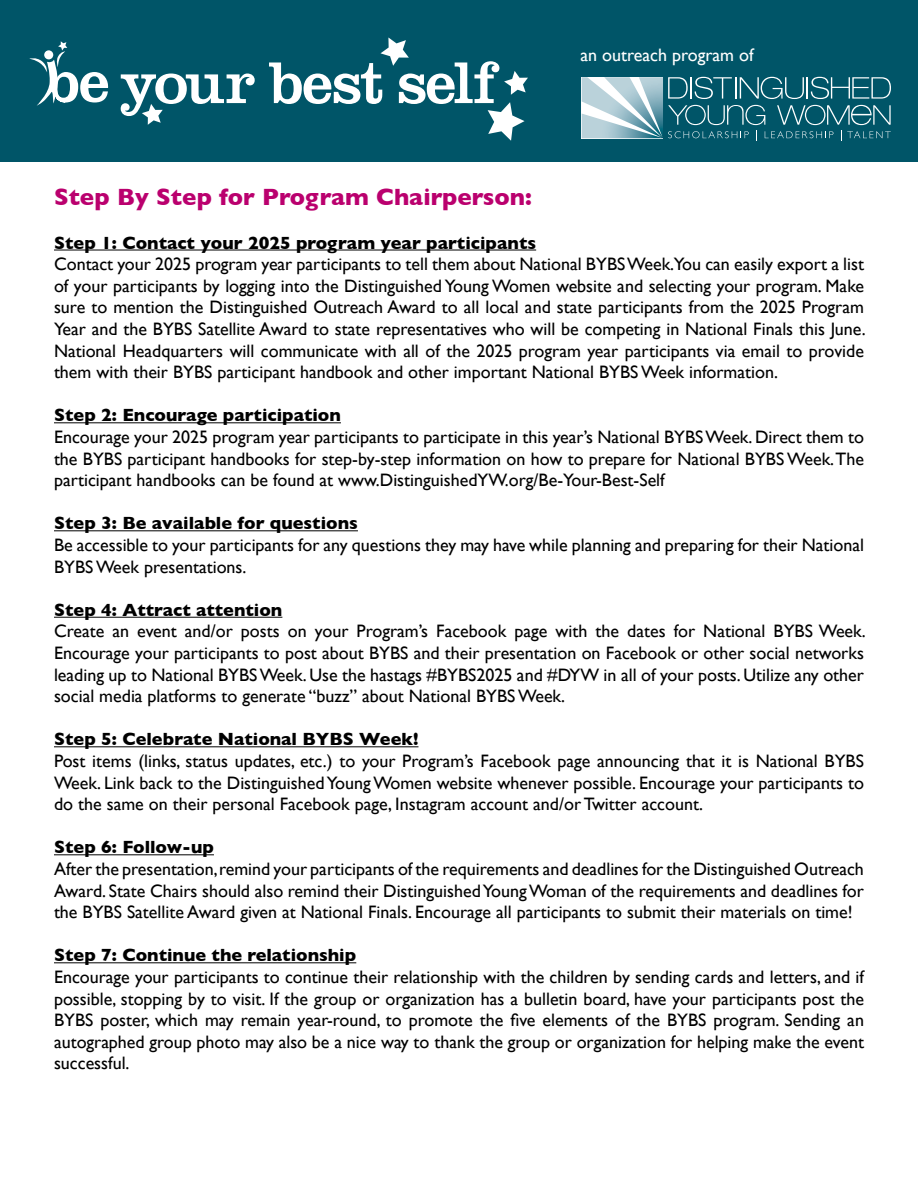
<style>
.page{position:relative;width:918px;height:1188px;background:#fff}
.page>*{position:absolute;margin:0;border:0;box-sizing:border-box;transform-origin:0 0}
.t1{font:700 24px "Gill Sans";color:#ba006e}
.t2{font:18px/21.6px "Gill Sans";color:#000;text-align:justify}
.t3{font:700 18px "Gill Sans";color:#000}
.t4{font:18px "Gill Sans";color:#fff}
</style>
<div class="page">
<div style="left:0;top:0;width:918px;height:161px;background:#005568"></div>
<svg style="left:29px;top:41px;width:80px;height:65px"></svg>
<div style="left:44px;top:50px;width:9px;height:9px;background:#fff;border-radius:50%"></div>
<svg style="left:121px;top:74px;width:134px;height:51px"></svg>
<svg style="left:269px;top:38px;width:259px;height:103px"></svg>
<svg style="left:582px;top:77px;width:309px;height:64px"></svg>
<hr style="left:54px;top:250px;width:482px;height:1px;background:#000">
<hr style="left:54px;top:422px;width:287px;height:1px;background:#000">
<hr style="left:54px;top:530px;width:304px;height:1px;background:#000">
<hr style="left:54px;top:617px;width:228px;height:1px;background:#000">
<hr style="left:54px;top:746px;width:364px;height:1px;background:#000">
<hr style="left:54px;top:854px;width:160px;height:1px;background:#000">
<hr style="left:54px;top:962px;width:302px;height:1px;background:#000">
<p class="t4" style="left:581px;top:45px;width:174px">an outreach program of</p>
<p class="t1" style="left:54px;top:178px;width:479px">Step By Step for Program Chairperson:</p>
<p class="t3" style="left:54px;top:228px;width:484px">Step 1: Contact your 2025 program year participants</p>
<p class="t2" style="left:54px;top:253px;width:813px">Contact your 2025 program year participants to tell them about National BYBS Week.You can easily export a list of your participants by logging into the Distinguished Young Women website and selecting your program. Make sure to mention the Distinguished Outreach Award to all local and state participants from the 2025 Program Year and the BYBS Satellite Award to state representatives who will be competing in National Finals this June.<br>National Headquarters will communicate with all of the 2025 program year participants via email to provide them with their BYBS participant handbook and other important National BYBS Week information.</p>
<p class="t3" style="left:54px;top:401px;width:288px">Step 2: Encourage participation</p>
<p class="t2" style="left:54px;top:426px;width:812px">Encourage your 2025 program year participants to participate in this year’s National BYBS Week. Direct them to the BYBS participant handbooks for step-by-step information on how to prepare for National BYBS Week. The participant handbooks can be found at www.DistinguishedYW.org/Be-Your-Best-Self</p>
<p class="t3" style="left:54px;top:509px;width:305px">Step 3: Be available for questions</p>
<p class="t2" style="left:54px;top:534px;width:812px">Be accessible to your participants for any questions they may have while planning and preparing for their National<br>BYBS Week presentations.</p>
<p class="t3" style="left:54px;top:596px;width:230px">Step 4: Attract attention</p>
<p class="t2" style="left:54px;top:620px;width:813px">Create an event and/or posts on your Program’s Facebook page with the dates for National BYBS Week.<br>Encourage your participants to post about BYBS and their presentation on Facebook or other social networks leading up to National BYBS Week. Use the hastags #BYBS2025 and #DYW in all of your posts. Utilize any other social media platforms to generate “buzz” about National BYBS Week.</p>
<p class="t3" style="left:54px;top:725px;width:366px">Step 5: Celebrate National BYBS Week!</p>
<p class="t2" style="left:54px;top:750px;width:812px">Post items (links, status updates, etc.) to your Program’s Facebook page announcing that it is National BYBS Week. Link back to the Distinguished Young Women website whenever possible. Encourage your participants to do the same on their personal Facebook page, Instagram account and/or Twitter account.</p>
<p class="t3" style="left:54px;top:833px;width:161px">Step 6: Follow-up</p>
<p class="t2" style="left:54px;top:858px;width:812px">After the presentation, remind your participants of the requirements and deadlines for the Distinguished Outreach Award. State Chairs should also remind their Distinguished Young Woman of the requirements and deadlines for the BYBS Satellite Award given at National Finals. Encourage all participants to submit their materials on time!</p>
<p class="t3" style="left:54px;top:941px;width:304px">Step 7: Continue the relationship</p>
<p class="t2" style="left:54px;top:966px;width:812px">Encourage your participants to continue their relationship with the children by sending cards and letters, and if possible, stopping by to visit. If the group or organization has a bulletin board, have your participants post the BYBS poster, which may remain year-round, to promote the five elements of the BYBS program. Sending an autographed group photo may also be a nice way to thank the group or organization for helping make the event successful.</p>
</div>
